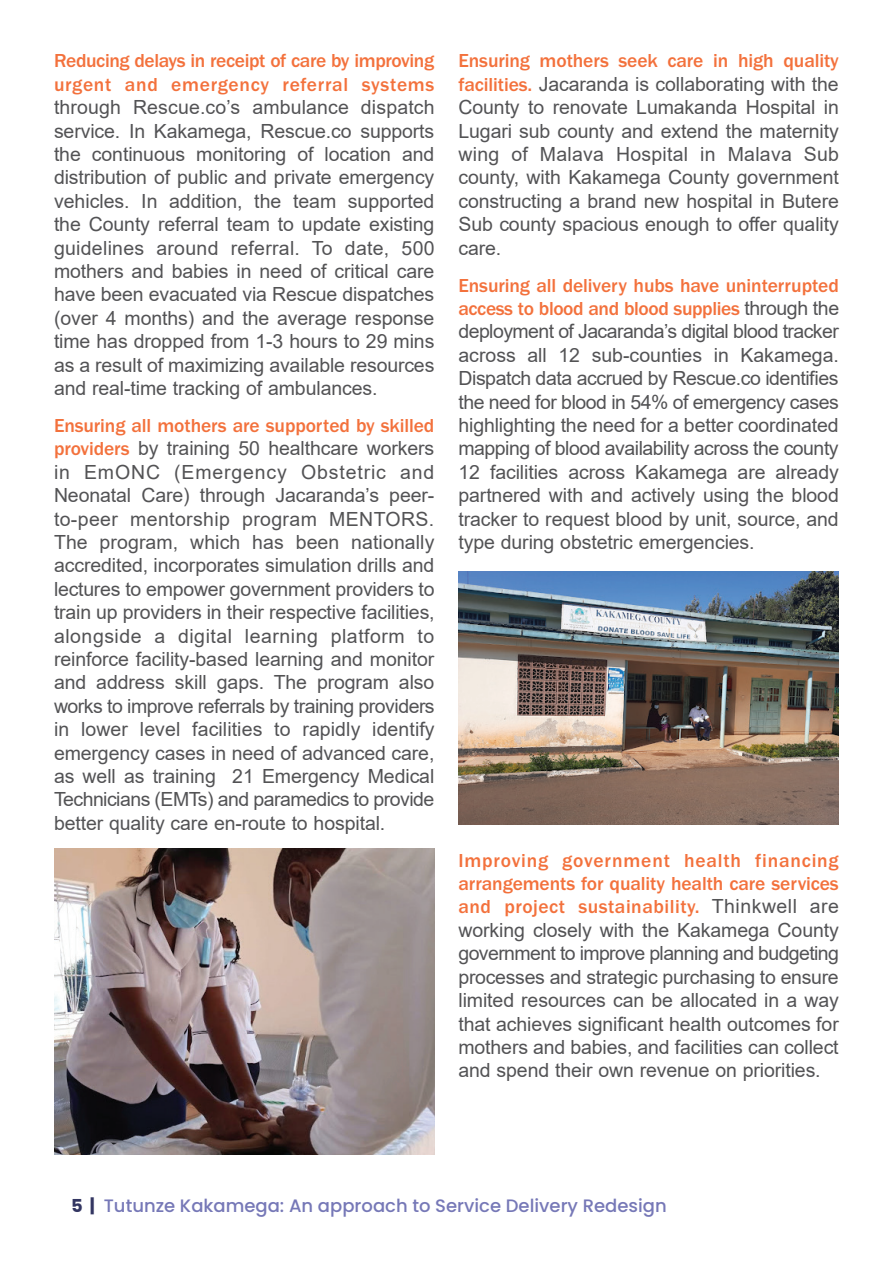
<style>
.page{position:relative;width:893px;height:1263px;background:#fff}
.page>*{position:absolute;margin:0;border:0;box-sizing:border-box;transform-origin:0 0}
.t1{font:19.5px/23.4px "Arial";letter-spacing:-.005em;color:#535355;text-align:justify}
.t2{font:500 19.5px/23.4px "ITC Franklin Gothic Std";letter-spacing:-.005em;color:#f3713c}
.t3{font:500 18px "Poppins";color:#7678b7}
.s1{font-family:"ITC Franklin Gothic Std";font-weight:500;color:#f3713c}
.s2{font-family:"Arial";font-weight:400;color:#535355}
.s3{font-weight:700;color:#333662}
</style>
<div class="page">
<img style="left:54px;top:848px;width:380px;height:307px">
<img style="left:458px;top:571px;width:381px;height:253px">
<p class="t2" style="left:54px;top:49px;width:382px">Reducing delays in receipt of care by improving urgent and emergency referral systems</p>
<p class="t1" style="left:54px;top:96px;width:382px">through Rescue.co’s ambulance dispatch service. In Kakamega, Rescue.co supports the continuous monitoring of location and distribution of public and private emergency vehicles. In addition, the team supported the County referral team to update existing guidelines around referral. To date, 500 mothers and babies in need of critical care have been evacuated via Rescue dispatches (over 4 months) and the average response time has dropped from 1-3 hours to 29 mins as a result of maximizing available resources and real-time tracking of ambulances.</p>
<p class="t2" style="left:54px;top:414px;width:382px">Ensuring all mothers are supported by skilled</p>
<p class="t1" style="left:54px;top:437px;width:382px"><span class="s1">providers</span> by training 50 healthcare workers in EmONC (Emergency Obstetric and Neonatal Care) through Jacaranda’s peer&shy;to-peer mentorship program MENTORS.<br>The program, which has been nationally accredited, incorporates simulation drills and lectures to empower government providers to train up providers in their respective facilities, alongside a digital learning platform to reinforce facility-based learning and monitor and address skill gaps. The program also works to improve referrals by training providers in lower level facilities to rapidly identify emergency cases in need of advanced care, as well as training 21 Emergency Medical Technicians (EMTs) and paramedics to provide better quality care en-route to hospital.</p>
<p class="t2" style="left:458px;top:49px;width:382px">Ensuring mothers seek care in high quality</p>
<p class="t1" style="left:458px;top:72px;width:382px"><span class="s1">facilities.</span> Jacaranda is collaborating with the County to renovate Lumakanda Hospital in Lugari sub county and extend the maternity wing of Malava Hospital in Malava Sub county, with Kakamega County government constructing a brand new hospital in Butere Sub county spacious enough to offer quality care.</p>
<p class="t2" style="left:458px;top:274px;width:382px">Ensuring all delivery hubs have uninterrupted access to blood and blood supplies <span class="s2">through the</span></p>
<p class="t1" style="left:458px;top:320px;width:382px">deployment of Jacaranda’s digital blood tracker across all 12 sub-counties in Kakamega.<br>Dispatch data accrued by Rescue.co identifies the need for blood in 54% of emergency cases highlighting the need for a better coordinated mapping of blood availability across the county 12 facilities across Kakamega are already partnered with and actively using the blood tracker to request blood by unit, source, and type during obstetric emergencies.</p>
<p class="t2" style="left:458px;top:849px;width:382px;text-align:justify">Improving government health financing arrangements for quality health care services and project sustainability. <span class="s2">Thinkwell are</span></p>
<p class="t1" style="left:458px;top:918px;width:382px">working closely with the Kakamega County government to improve planning and budgeting processes and strategic purchasing to ensure limited resources can be allocated in a way that achieves significant health outcomes for mothers and babies, and facilities can collect and spend their own revenue on priorities.</p>
<p class="t3" style="left:71px;top:1195px;width:597px"><span class="s3">5 |</span> Tutunze Kakamega: An approach to Service Delivery Redesign</p>
</div>
